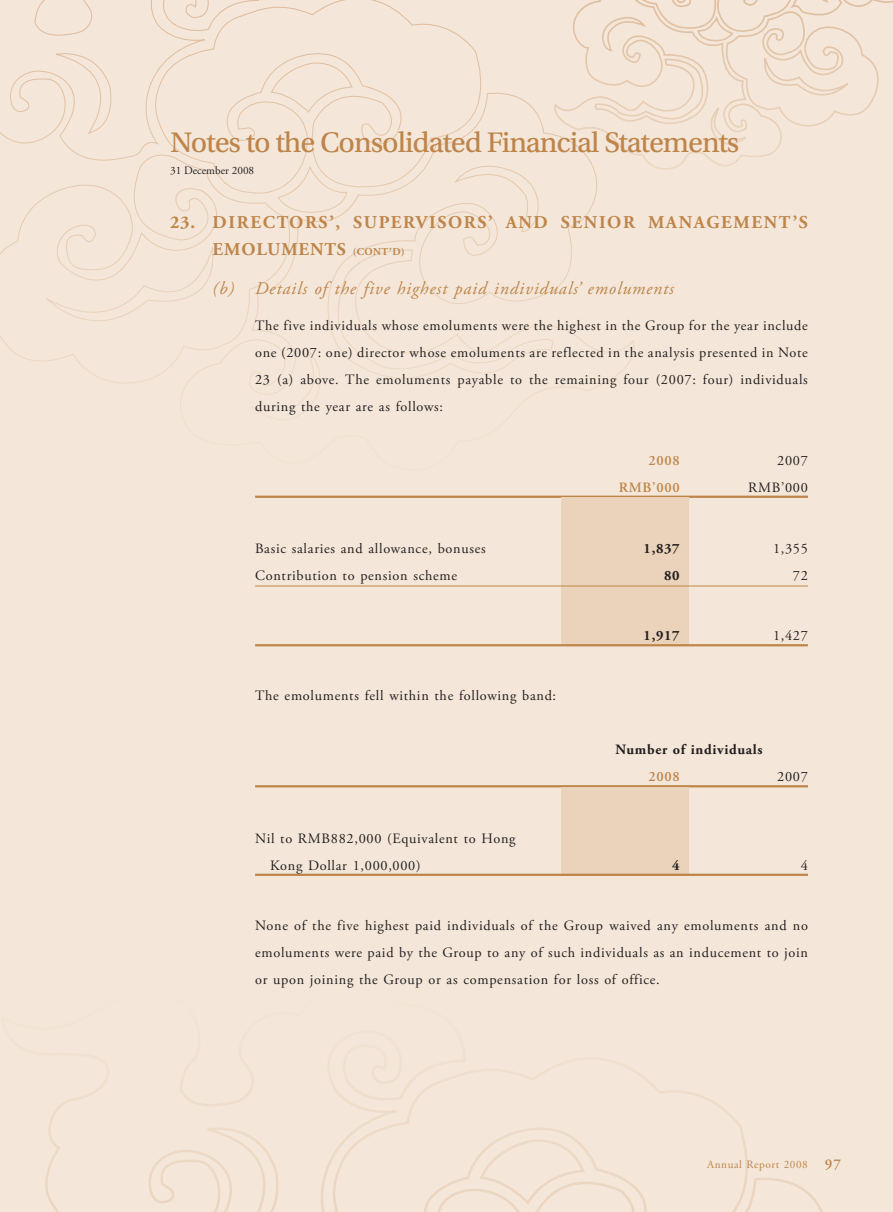
<style>
.page{position:relative;width:893px;height:1212px;background:#f4e7d9}
.page>*{position:absolute;margin:0;border:0;box-sizing:border-box;transform-origin:0 0}
.t1{font:30px "Utopia Std Capt";letter-spacing:-.035em;color:#be854b}
.t2{font:700 18px/27px "Adobe Garamond Pro";letter-spacing:.09em;color:#be854b}
.t3{font:italic 18px "Adobe Garamond Pro";letter-spacing:.05em;color:#be854b}
.t4{font:14.25px/27px "Adobe Garamond Pro";letter-spacing:.05em;color:#231f20;text-align:justify}
.t5{font:700 14.25px/27px "Adobe Garamond Pro";letter-spacing:.05em;color:#231f20}
.t6{font:600 14.25px "Adobe Garamond Pro";letter-spacing:.05em;color:#be854b}
.t7{font:11.25px "Adobe Garamond Pro";letter-spacing:.05em;color:#be854b}
.t8{font:11.25px "Adobe Garamond Pro";color:#231f20}
.t9{font:700 10.5px "Adobe Garamond Pro";color:#be854b}
.s1{font-size:10.5px}
.s2{font-weight:600;color:#be854b}
.s3{font-weight:600;font-size:15px}
</style>
<div class="page">
<svg style="left:18px;top:0;width:617px;height:435px"></svg>
<svg style="left:553px;top:0;width:340px;height:171px"></svg>
<svg style="left:45px;top:1062px;width:778px;height:150px"></svg>
<svg style="left:0;top:78px;width:18px;height:277px"></svg>
<hr style="left:255px;top:496px;width:553px;height:2px;background:#be854b">
<div style="left:561px;top:498px;width:128px;height:147px;background:#ead3ba"></div>
<hr style="left:255px;top:586px;width:553px;height:1px;background:#be854b">
<hr style="left:255px;top:644px;width:553px;height:2px;background:#be854b">
<hr style="left:255px;top:785px;width:553px;height:2px;background:#be854b">
<div style="left:562px;top:787px;width:127px;height:89px;background:#ead3ba"></div>
<hr style="left:255px;top:874px;width:553px;height:2px;background:#be854b">
<p class="t1" style="left:170px;top:126px;width:571px">Notes to the Consolidated Financial Statements</p>
<p class="t8" style="left:170px;top:163px;width:86px">31 December 2008</p>
<p class="t2" style="left:213px;top:209px;width:592px;text-indent:-43px">23. DIRECTORS’, SUPERVIS ORS’ AND SENIOR MANAGEMENT’S<br>EMOLUMENTS <span class="s1">(CONT</span></p>
<p class="t9" style="left:389px;top:245px;width:17px">’D)</p>
<p class="t3" style="left:213px;top:278px;width:463px">(b) Details of the five highest paid individuals’ emoluments</p>
<p class="t4" style="left:255px;top:312px;width:554px">The five individuals whose emoluments were the highest in the Group for the year include one (2007: one) director whose emoluments are reflected in the analysis presented in Note 23 (a) above. The emoluments payable to the remaining four (2007: four) individuals during the year are as follows:</p>
<p class="t6" style="left:648px;top:452px;width:33px">2008</p>
<p class="t4" style="left:777px;top:447px;width:32px">2007</p>
<p class="t6" style="left:619px;top:479px;width:62px">RMB’000</p>
<p class="t4" style="left:748px;top:474px;width:61px">RMB’000</p>
<p class="t4" style="left:255px;top:536px;width:232px">Basic salaries and allowance, bonuses</p>
<p class="t5" style="left:644px;top:536px;width:38px">1,837</p>
<p class="t4" style="left:773px;top:536px;width:36px">1,355</p>
<p class="t4" style="left:255px;top:563px;width:203px">Contribution to pension scheme</p>
<p class="t5" style="left:664px;top:563px;width:17px">80</p>
<p class="t4" style="left:793px;top:563px;width:16px">72</p>
<p class="t4" style="left:255px;top:683px;width:303px">The emoluments fell within the following band:</p>
<p class="t4" style="left:270px;top:825px;width:247px;text-indent:-15px">Nil to RMB882,000 (Equivalent to Hong<br>Kong Dollar 1,000,000)</p>
<p class="t5" style="left:644px;top:623px;width:38px">1,917</p>
<p class="t4" style="left:773px;top:623px;width:36px">1,427</p>
<p class="t5" style="left:648px;top:737px;width:116px;text-indent:-33px">NUMBER OF INDIVIDUALS<br><span class="s2">2008</span></p>
<p class="t4" style="left:777px;top:764px;width:32px">2007</p>
<p class="t5" style="left:672px;top:852px;width:9px">4</p>
<p class="t4" style="left:801px;top:852px;width:9px">4</p>
<p class="t4" style="left:255px;top:912px;width:554px">None of the five highest paid individuals of the Group waived any emoluments and no emoluments were paid by the Group to any of such individuals as an inducement to join or upon joining the Group or as compensation for loss of office.</p>
<p class="t7" style="left:707px;top:1158px;width:135px">Annual Report 2008 <span class="s3">97</span></p>
</div>
